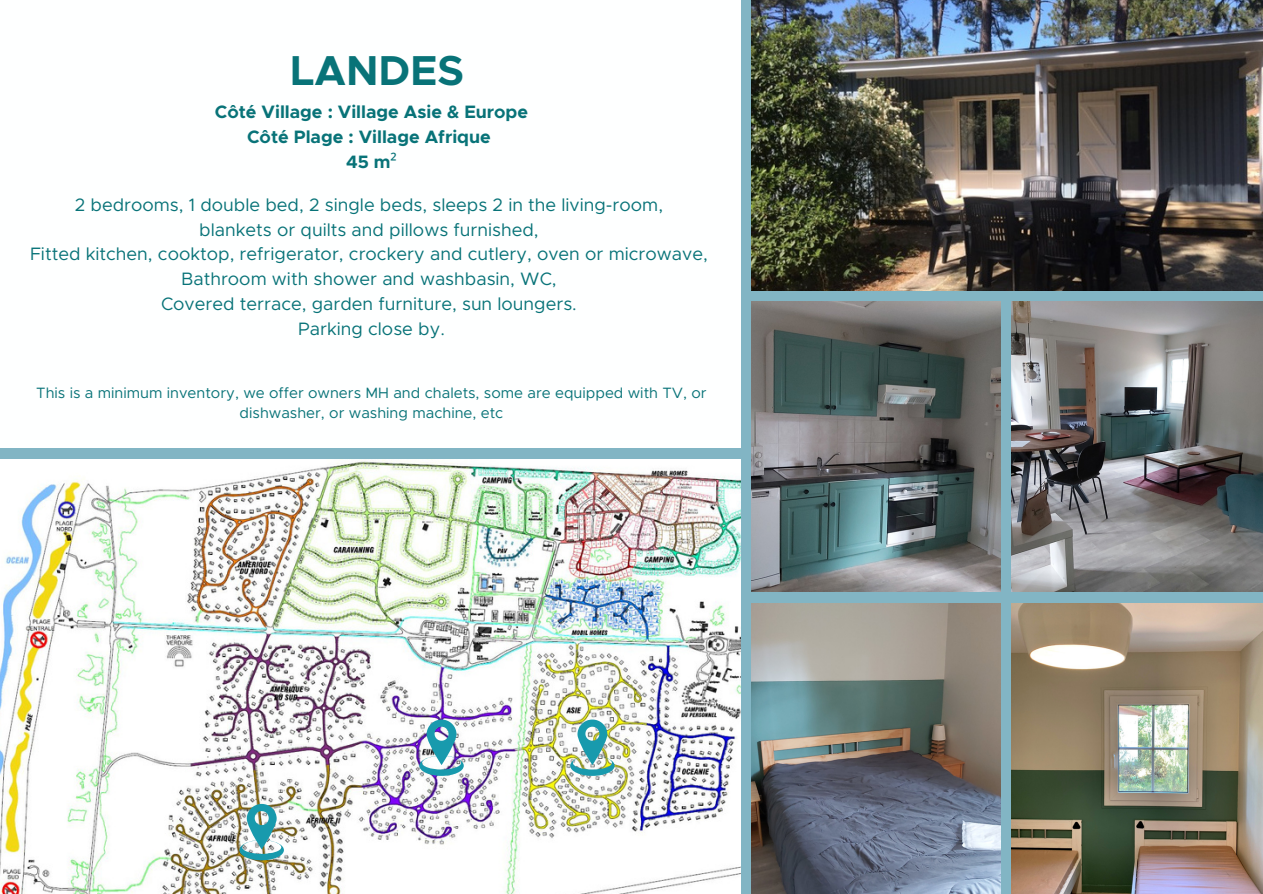
<style>
.page{position:relative;width:1263px;height:894px;background:#fff}
.page>*{position:absolute;margin:0;border:0;box-sizing:border-box;transform-origin:0 0}
.t1{font:700 42px "Metropolis";color:#087378}
.t2{font:18px "Metropolis";color:#087378}
.t3{font:700 18px "Metropolis";color:#087378}
.t4{font:15px/20.2px "Metropolis";color:#087378;text-align:center}
.s1{font-family:"Noto Sans";font-weight:400}
</style>
<div class="page">
<div style="left:0;top:0;width:1263px;height:893px;background:#82b5c4"></div>
<img style="left:0;top:459px;width:741px;height:434px">
<div style="left:0;top:0;width:741px;height:448px;background:#feffff"></div>
<img style="left:751px;top:0;width:512px;height:290px">
<img style="left:751px;top:301px;width:250px;height:290px">
<img style="left:1012px;top:301px;width:251px;height:290px">
<img style="left:1012px;top:603px;width:251px;height:290px">
<img style="left:751px;top:603px;width:250px;height:290px">
<svg style="left:570px;top:719px;width:45px;height:56px;background:#8dc1ba"></svg>
<svg style="left:239px;top:803px;width:45px;height:56px;background:#8bbcbd"></svg>
<svg style="left:419px;top:719px;width:45px;height:56px;background:#8ab8ca"></svg>
<p class="t1" style="left:290px;top:52px;width:175px">LANDES</p>
<p class="t3" style="left:215px;top:104px;width:315px">Côté Village : Village Asie &amp; Europe</p>
<p class="t3" style="left:247px;top:129px;width:245px">Côté Plage : Village Afrique</p>
<p class="t3" style="left:346px;top:154px;width:52px">45 m<span class="s1">²</span></p>
<p class="t2" style="left:75px;top:196px;width:590px">2 bedrooms, 1 double bed, 2 single beds, sleeps 2 in the living-room,</p>
<p class="t2" style="left:199px;top:221px;width:341px">blankets or quilts and pillows furnished,</p>
<p class="t2" style="left:30px;top:246px;width:679px">Fitted kitchen, cooktop, refrigerator, crockery and cutlery, oven or microwave,</p>
<p class="t2" style="left:181px;top:270px;width:377px">Bathroom with shower and washbasin, WC,</p>
<p class="t2" style="left:161px;top:295px;width:417px">Covered terrace, garden furniture, sun loungers.</p>
<p class="t2" style="left:298px;top:320px;width:148px">Parking close by.</p>
<p class="t4" style="left:36px;top:383px;width:672px">This is a minimum inventory, we offer owners MH and chalets, some are equipped with TV, or dishwasher, or washing machine, etc</p>
</div>
